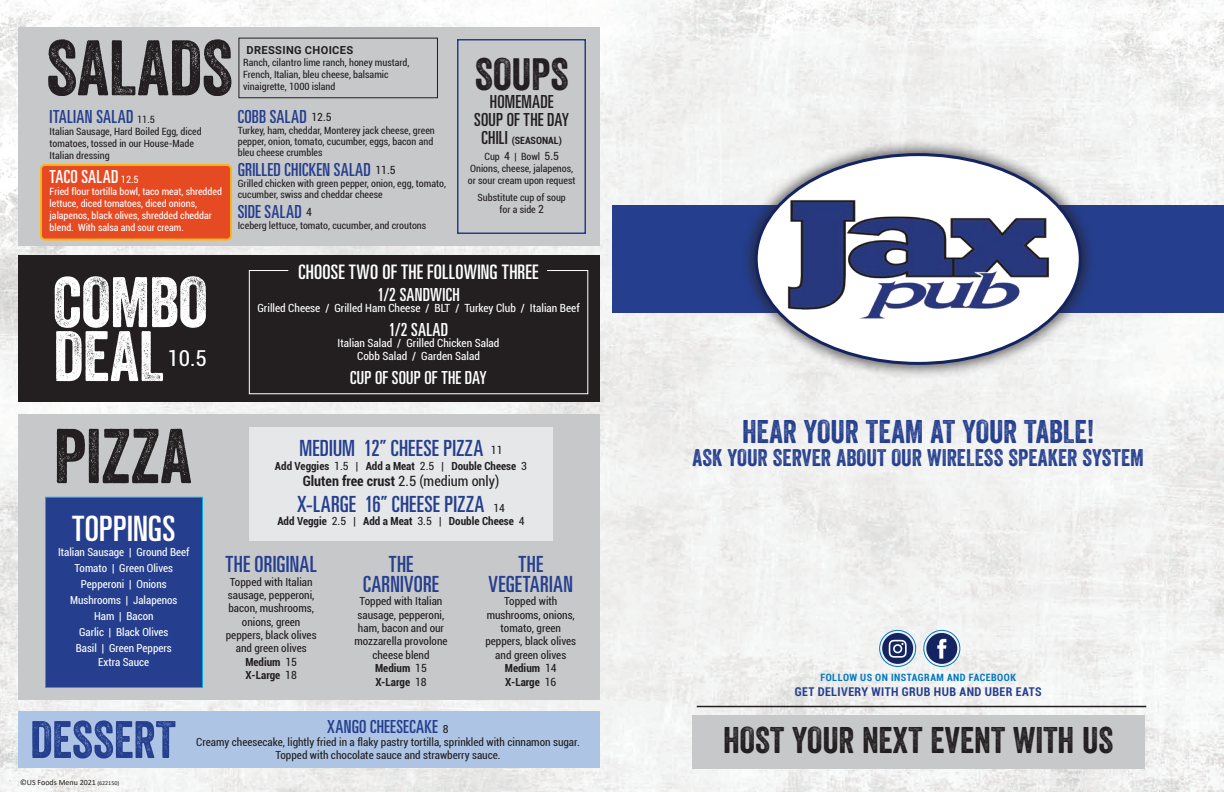
<style>
.page{position:relative;width:1224px;height:792px;background:#fff}
.page>*{position:absolute;margin:0;border:0;box-sizing:border-box;transform-origin:0 0}
.t1{font:76px "Veneer";letter-spacing:-.005em;color:#231f20}
.t2{font:75px "Veneer";letter-spacing:-.01em;color:#231f20}
.t3{font:69px/54px "Veneer";letter-spacing:-.01em;color:#fff}
.t4{font:51px "Veneer";letter-spacing:-.005em;color:#253f8e}
.t5{font:44px "Veneer";letter-spacing:-.005em;color:#231f20}
.t6{font:36px "Veneer";color:#231f20}
.t7{font:ultra-condensed 35px "Univers LT Std";letter-spacing:.005em;color:#fff}
.t8{font:31.8px "Veneer";letter-spacing:-.005em;color:#253f8e}
.t9{font:23.3px "Veneer";color:#253f8e}
.t10{font:ultra-condensed 22.3px/19.7px "Univers LT Std";letter-spacing:.01em;color:#253f8e;text-align:center}
.t11{font:condensed 22px "Roboto";color:#fff}
.t12{font:ultra-condensed 20px "Univers LT Std";letter-spacing:.01em;color:#fff}
.t13{font:ultra-condensed 18px "Univers LT Std";letter-spacing:.02em;color:#253f8e}
.t14{font:ultra-condensed 18px "Univers LT Std";letter-spacing:.01em;color:#fff}
.t15{font:ultra-condensed 18px/18px "Univers LT Std";letter-spacing:.01em;color:#231f20;text-align:center}
.t16{font:700 condensed 14.1px "Roboto";color:#231f20}
.t17{font:700 condensed 12.1px "Roboto";letter-spacing:.03em;color:#253f8e}
.t18{font:condensed 11.2px/13px "Roboto";color:#fff;text-align:center}
.t19{font:condensed 11.1px/13.4px "Roboto";color:#231f20;text-align:center}
.t20{font:700 condensed 11.1px "Roboto";color:#231f20}
.t21{font:700 11.1px "Roboto";letter-spacing:.035em;color:#231f20}
.t22{font:condensed 11px/16px "Roboto";color:#fff;text-align:center}
.t23{font:700 condensed 10.1px "Roboto";letter-spacing:.045em;color:#0078c0}
.t24{font:condensed 10px/12px "Roboto";color:#231f20}
.t25{font:condensed 10px/12px "Roboto";color:#fff}
.t26{font:700 condensed 10px/16.5px "Roboto";color:#231f20}
.t27{font:8px "Calibri";color:#231f20}
.s1{font-family:"Roboto";font-stretch:condensed;font-size:10px;color:#231f20}
.s2{font-family:"Roboto";font-stretch:condensed;font-size:10px}
.s3{font-family:"Roboto";font-stretch:condensed;font-size:11.2px;color:#231f20}
.s4{font-family:"Univers LT Std";font-weight:400;font-stretch:ultra-condensed;font-size:18px}
.s5{font-weight:400}
.s6{font-weight:400;font-size:11.2px}
.s7{font-size:11.2px}
.s8{font-family:"Roboto";font-stretch:condensed;font-size:11.1px;color:#231f20}
.s9{font-weight:700}
.s10{font-size:6px}
</style>
<div class="page">
<img style="left:0;top:0;width:1224px;height:792px">
<div style="left:18px;top:414px;width:581px;height:286px;background:#c7c8ca"></div>
<div style="left:692px;top:716px;width:452px;height:53px;background:#c7c8ca"></div>
<div style="left:612px;top:205px;width:612px;height:108px;background:#253f8e"></div>
<div style="left:18px;top:255px;width:581px;height:147px;background:#231f20"></div>
<div style="left:18px;top:711px;width:581px;height:57px;background:#adc4e5"></div>
<div style="left:18px;top:27px;width:581px;height:219px;background:#c7c8ca"></div>
<div style="left:45px;top:497px;width:158px;height:191px;background:#253f8e;border:1px solid #00aeef"></div>
<div style="left:249px;top:427px;width:304px;height:114px;background:#e6e7e9"></div>
<svg style="left:249px;top:270px;width:339px;height:124px"></svg>
<div style="left:239px;top:38px;width:199px;height:60px;border:1px solid #231f20"></div>
<div style="left:923px;top:630px;width:37px;height:37px;border:1px solid #0078c0;border-radius:50%"></div>
<div style="left:926px;top:633px;width:31px;height:31px;background:#132460;border-radius:50%"></div>
<svg style="left:937px;top:639px;width:9px;height:20px"></svg>
<div style="left:879px;top:630px;width:37px;height:37px;border:1px solid #0078c0;border-radius:50%"></div>
<div style="left:882px;top:633px;width:31px;height:31px;background:#132460;border-radius:50%"></div>
<svg style="left:889px;top:640px;width:18px;height:18px"></svg>
<hr style="left:697px;top:706px;width:449px;height:1px;background:#231f20">
<div style="left:740px;top:138px;width:356px;height:241px;background:#231f20;opacity:.75"></div>
<div style="left:756px;top:155px;width:324px;height:208px;background:#fff;border-radius:50%"></div>
<img style="left:787px;top:199px;width:263px;height:120px">
<div style="left:41px;top:165px;width:190px;height:75px;background:#e54a23;border-radius:4px"></div>
<div style="left:40px;top:164px;width:192px;height:76px;border:2px solid #fbb316;border-radius:4px"></div>
<div style="left:457px;top:39px;width:129px;height:195px;border:2px solid #253f8e"></div>
<h1 class="t1" style="left:46px;top:22px;width:188px">SALADS</h1>
<p class="t21" style="left:246px;top:42px;width:108px">DRESSING CHOICES</p>
<p class="t24" style="left:243px;top:56px;width:168px">Ranch, cilantro lime ranch, honey mustard,<br>French, Italian, bleu cheese, balsamic vinaigrette, 1000 island</p>
<h3 class="t13" style="left:50px;top:107px;width:107px">ITALIAN SALAD <span class="s1">11.5</span></h3>
<p class="t24" style="left:50px;top:125px;width:154px">Italian Sausage, Hard Boiled Egg, diced tomatoes, tossed in our House-Made<br>Italian dressing</p>
<h3 class="t14" style="left:50px;top:167px;width:91px">TACO SALAD <span class="s2">12.5</span></h3>
<p class="t25" style="left:50px;top:185px;width:174px">Fried flour tortilla bowl, taco meat, shredded lettuce, diced tomatoes, diced onions, jalapenos, black olives, shredded cheddar blend. With salsa and sour cream.</p>
<h3 class="t13" style="left:238px;top:107px;width:95px">COBB SALAD <span class="s3">12.5</span></h3>
<p class="t24" style="left:238px;top:125px;width:199px;line-height:11px">Turkey, ham, cheddar, Monterey jack cheese, green pepper, onion, tomato, cucumber, eggs, bacon and bleu cheese crumbles</p>
<h3 class="t13" style="left:238px;top:160px;width:159px">GRILLED CHICKEN SALAD <span class="s3">11.5</span></h3>
<p class="t24" style="left:238px;top:178px;width:210px;line-height:11px">Grilled chicken with green pepper, onion, egg, tomato, cucumber, swiss and cheddar cheese</p>
<h3 class="t13" style="left:238px;top:202px;width:76px">SIDE SALAD <span class="s3">4</span></h3>
<p class="t24" style="left:238px;top:219px;width:190px">Iceberg lettuce, tomato, cucumber, and croutons</p>
<h3 class="t5" style="left:475px;top:47px;width:95px">SOUPS</h3>
<h3 class="t15" style="left:474px;top:92px;width:96px">HOMEMADE<br>SOUP OF THE DAY</h3>
<p class="t26" style="left:482px;top:131px;width:82px"><span class="s4">CHILI</span> (SEASONAL)<br><span class="s5">Cup</span> <span class="s6">4</span> <span class="s5">| Bowl</span> <span class="s6">5.5</span></p>
<p class="t24" style="left:468px;top:162px;width:109px">Onions, cheese, jalapenos, or sour cream upon request</p>
<p class="t24" style="left:478px;top:191px;width:90px;text-align:center">Substitute cup of soup for a side <span class="s7">2</span></p>
<h3 class="t3" style="left:53px;top:275px;width:156px">COMBO<br>DEAL</h3>
<h3 class="t11" style="left:167px;top:343px;width:41px">10.5</h3>
<h2 class="t2" style="left:54px;top:410px;width:140px">PIZZA</h2>
<h3 class="t7" style="left:72px;top:509px;width:105px">TOPPINGS</h3>
<p class="t22" style="left:58px;top:544px;width:133px">Italian Sausage | Ground Beef<br>Tomato | Green Olives<br>Pepperoni | Onions<br>Mushrooms | Jalapenos<br>Ham | Bacon<br>Garlic | Black Olives<br>Basil | Green Peppers</p>
<p class="t22" style="left:98px;top:654px;width:52px">Extra Sauce</p>
<h3 class="t12" style="left:299px;top:261px;width:241px">CHOOSE TWO OF THE FOLLOWING THREE</h3>
<h3 class="t14" style="left:377px;top:285px;width:84px">1/2 SANDWICH</h3>
<p class="t18" style="left:257px;top:302px;width:324px">Grilled Cheese / Grilled Ham Cheese / BLT / Turkey Club / Italian Beef</p>
<h3 class="t14" style="left:389px;top:320px;width:61px">1/2 SALAD</h3>
<p class="t18" style="left:338px;top:337px;width:163px">Italian Salad / Grilled Chicken Salad<br>Cobb Salad / Garden Salad</p>
<h3 class="t14" style="left:350px;top:368px;width:138px">CUP OF SOUP OF THE DAY</h3>
<h3 class="t10" style="left:299px;top:438px;width:205px">MEDIUM 12” CHEESE PIZZA <span class="s3">11</span></h3>
<p class="t20" style="left:275px;top:458px;width:254px">Add Veggies <span class="s6">1.5</span> <span class="s5">|</span> Add a Meat <span class="s6">2.5</span> <span class="s5">|</span> Double Cheese <span class="s6">3</span></p>
<h3 class="t16" style="left:303px;top:472px;width:198px">Gluten free crust <span class="s5">2.5 (medium only)</span></h3>
<h3 class="t10" style="left:297px;top:494px;width:209px">X-LARGE 16” CHEESE PIZZA <span class="s8">14</span></h3>
<p class="t20" style="left:277px;top:514px;width:249px">Add Veggie <span class="s6">2.5</span> <span class="s5">|</span> Add a Meat <span class="s6">3.5</span> <span class="s5">|</span> Double Cheese <span class="s6">4</span></p>
<h3 class="t10" style="left:226px;top:554px;width:93px">THE ORIGINAL</h3>
<p class="t19" style="left:226px;top:575px;width:92px">Topped with Italian sausage, pepperoni, bacon, mushrooms, onions, green peppers, black olives and green olives<br><span class="s9">Medium</span> <span class="s7">15<br></span><span class="s9">X-Large</span> <span class="s7">18</span></p>
<h3 class="t10" style="left:363px;top:554px;width:77px">THE<br>CARNIVORE</h3>
<p class="t19" style="left:354px;top:594px;width:95px">Topped with Italian sausage, pepperoni, ham, bacon and our mozzarella provolone cheese blend<br><span class="s9">Medium</span> <span class="s7">15<br></span><span class="s9">X-Large</span> <span class="s7">18</span></p>
<h3 class="t10" style="left:489px;top:554px;width:86px">THE<br>VEGETARIAN</h3>
<p class="t19" style="left:485px;top:594px;width:92px">Topped with mushrooms, onions, tomato, green peppers, black olives and green olives<br><span class="s9">Medium</span> <span class="s7">14<br></span><span class="s9">X-Large</span> <span class="s7">16</span></p>
<h3 class="t4" style="left:30px;top:709px;width:147px">DESSERT</h3>
<h3 class="t13" style="left:327px;top:716px;width:123px">XANGO CHEESECAKE <span class="s8">8</span></h3>
<p class="t19" style="left:196px;top:735px;width:385px">Creamy cheesecake, lightly fried in a flaky pastry tortilla, sprinkled with cinnamon sugar.<br>Topped with chocolate sauce and strawberry sauce.</p>
<p class="t27" style="left:20px;top:777px;width:100px">©US Foods Menu 2021 <span class="s10">(622150)</span></p>
<h3 class="t8" style="left:742px;top:412px;width:354px">HEAR YOUR TEAM AT YOUR TABLE!</h3>
<h3 class="t9" style="left:693px;top:443px;width:453px">ASK YOUR SERVER ABOUT OUR WIRELESS SPEAKER SYSTEM</h3>
<p class="t23" style="left:820px;top:671px;width:197px">FOLLOW US ON INSTAGRAM AND FACEBOOK</p>
<p class="t17" style="left:795px;top:683px;width:248px">GET DELIVERY WITH GRUB HUB AND UBER EATS</p>
<h3 class="t6" style="left:723px;top:718px;width:391px">HOST YOUR NEXT EVENT WITH US</h3>
</div>
